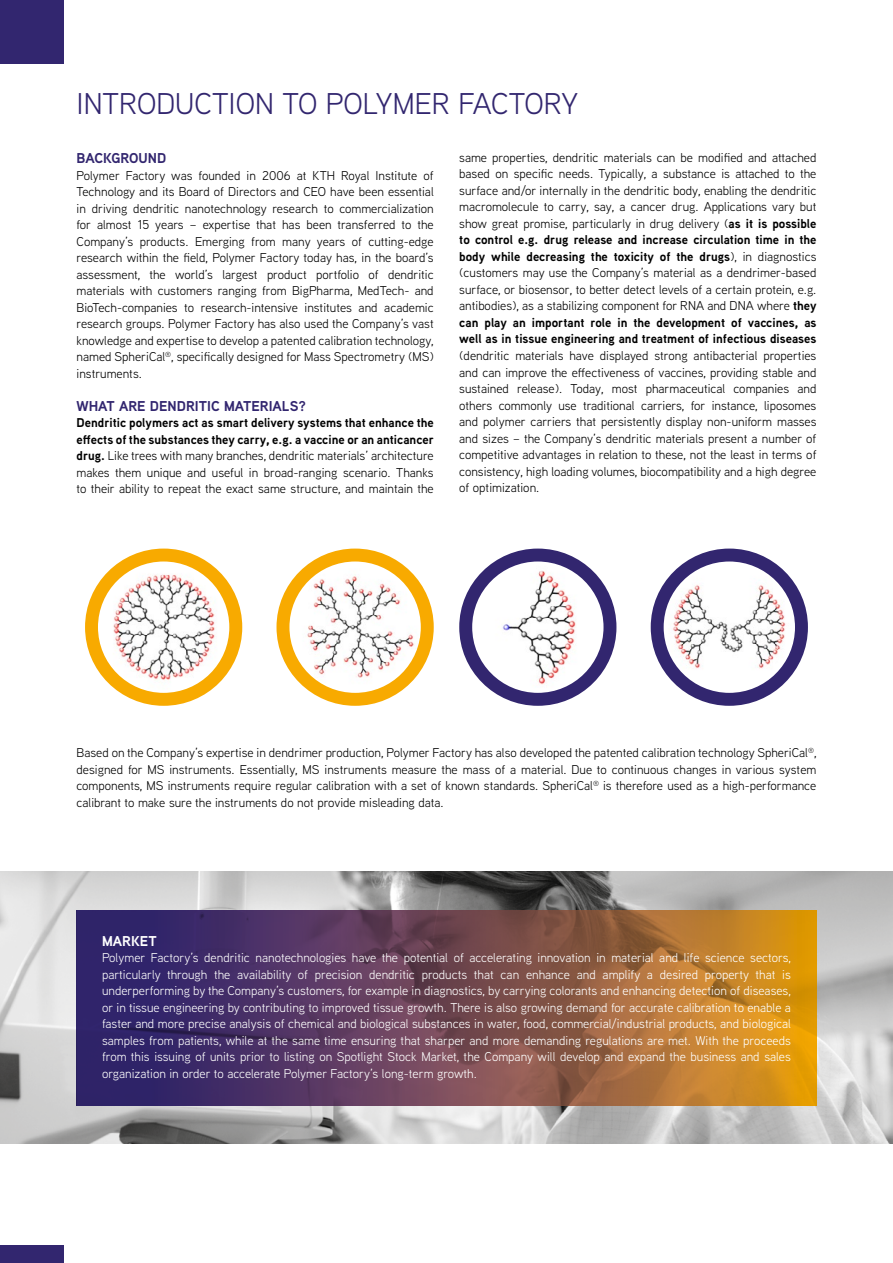
<style>
.page{position:relative;width:893px;height:1263px;background:#fff}
.page>*{position:absolute;margin:0;border:0;box-sizing:border-box;transform-origin:0 0}
.t1{font:30px "Aaux Next";color:#32266f}
.t2{font:700 14.25px "Aaux Next";color:#32266f}
.t3{font:700 14.25px "Aaux Next";color:#fff}
.t4{font:12.75px/16.5px "Aaux Next";color:#000;text-align:justify}
.t5{font:12.75px/16.5px "Aaux Next";color:#fff;text-align:justify}
.s1{font-weight:700}
</style>
<div class="page">
<div style="left:0;top:0;width:64px;height:64px;background:#32266f"></div>
<div style="left:0;top:1246px;width:64px;height:17px;background:#32266f"></div>
<img style="left:0;top:872px;width:893px;height:272px">
<svg style="left:77px;top:910px;width:739px;height:196px;background:#794f4d"></svg>
<img style="left:92px;top:562px;width:144px;height:132px">
<div style="left:85px;top:549px;width:157px;height:157px;border:13px solid #f8aa00;border-radius:50%"></div>
<img style="left:466px;top:561px;width:144px;height:137px">
<div style="left:459px;top:549px;width:157px;height:157px;border:13px solid #32266f;border-radius:50%"></div>
<svg style="left:283px;top:555px;width:144px;height:144px"></svg>
<img style="left:291px;top:568px;width:136px;height:122px">
<div style="left:276px;top:549px;width:158px;height:157px;border:13px solid #f8aa00;border-radius:50%"></div>
<img style="left:657px;top:565px;width:144px;height:127px">
<div style="left:651px;top:549px;width:157px;height:157px;border:13px solid #32266f;border-radius:50%"></div>
<h1 class="t1" style="left:77px;top:84px;width:503px">INTRODUCTION TO POLYMER FACTORY</h1>
<p class="t2" style="left:77px;top:148px;width:91px">BACKGROUND</p>
<p class="t4" style="left:77px;top:166px;width:359px">Polymer Factory was founded in 2006 at KTH Royal Institute of Technology and its Board of Directors and CEO have been essential in driving dendritic nanotechnology research to commercialization for almost 15 years – expertise that has been transferred to the Company’s products. Emerging from many years of cutting-edge research within the field, Polymer Factory today has, in the board’s assessment, the world’s largest product portfolio of dendritic materials with customers ranging from BigPharma, MedTech- and BioTech-companies to research-intensive institutes and academic research groups. Polymer Factory has also used the Company’s vast knowledge and expertise to develop a patented calibration technology, named SpheriCal<sup>®</sup>, specifically designed for Mass Spectrometry (MS) instruments.</p>
<p class="t2" style="left:77px;top:395px;width:231px">WHAT ARE DENDRITIC MATERIALS?</p>
<p class="t4" style="left:77px;top:414px;width:359px"><span class="s1">Dendritic polymers act as smart delivery systems that enhance the effects of the substances they carry, e.g. a vaccine or an anticancer drug.</span> Like trees with many branches, dendritic materials’ architecture makes them unique and useful in broad-ranging scenario. Thanks to their ability to repeat the exact same structure, and maintain the</p>
<p class="t4" style="left:459px;top:149px;width:359px">same properties, dendritic materials can be modified and attached based on specific needs. Typically, a substance is attached to the surface and/or internally in the dendritic body, enabling the dendritic macromolecule to carry, say, a cancer drug. Applications vary but show great promise, particularly in drug delivery (<span class="s1">as it is possible to control e.g. drug release and increase circulation time in the body while decreasing the toxicity of the drugs</span>), in diagnostics (customers may use the Company’s material as a dendrimer-based surface, or biosensor, to better detect levels of a certain protein, e.g. antibodies), as a stabilizing component for RNA and DNA where <span class="s1">they can play an important role in the development of vaccines, as well as in tissue engineering and treatment of infectious diseases</span></p>
<p class="t4" style="left:459px;top:347px;width:359px">(dendritic materials have displayed strong antibacterial properties and can improve the effectiveness of vaccines, providing stable and sustained release). Today, most pharmaceutical companies and others commonly use traditional carriers, for instance, liposomes and polymer carriers that persistently display non-uniform masses and sizes – the Company’s dendritic materials present a number of competitive advantages in relation to these, not the least in terms of consistency, high loading volumes, biocompatibility and a high degree of optimization.</p>
<p class="t4" style="left:77px;top:744px;width:741px">Based on the Company’s expertise in dendrimer production, Polymer Factory has also developed the patented calibration technology SpheriCal<sup>®</sup>, designed for MS instruments. Essentially, MS instruments measure the mass of a material. Due to continuous changes in various system components, MS instruments require regular calibration with a set of known standards. SpheriCal<sup>®</sup> is therefore used as a high-performance calibrant to make sure the instruments do not provide misleading data.</p>
<p class="t3" style="left:102px;top:930px;width:56px">MARKET</p>
<p class="t5" style="left:102px;top:949px;width:690px">Polymer Factory’s dendritic nanotechnologies have the potential of accelerating innovation in material and life science sectors, particularly through the availability of precision dendritic products that can enhance and amplify a desired property that is underperforming by the Company’s customers, for example in diagnostics, by carrying colorants and enhancing detection of diseases, or in tissue engineering by contributing to improved tissue growth. There is also growing demand for accurate calibration to enable a faster and more precise analysis of chemical and biological substances in water, food, commercial/industrial products, and biological samples from patients, while at the same time ensuring that sharper and more demanding regulations are met. With the proceeds from this issuing of units prior to listing on Spotlight Stock Market, the Company will develop and expand the business and sales organization in order to accelerate Polymer Factory’s long-term growth.</p>
</div>
